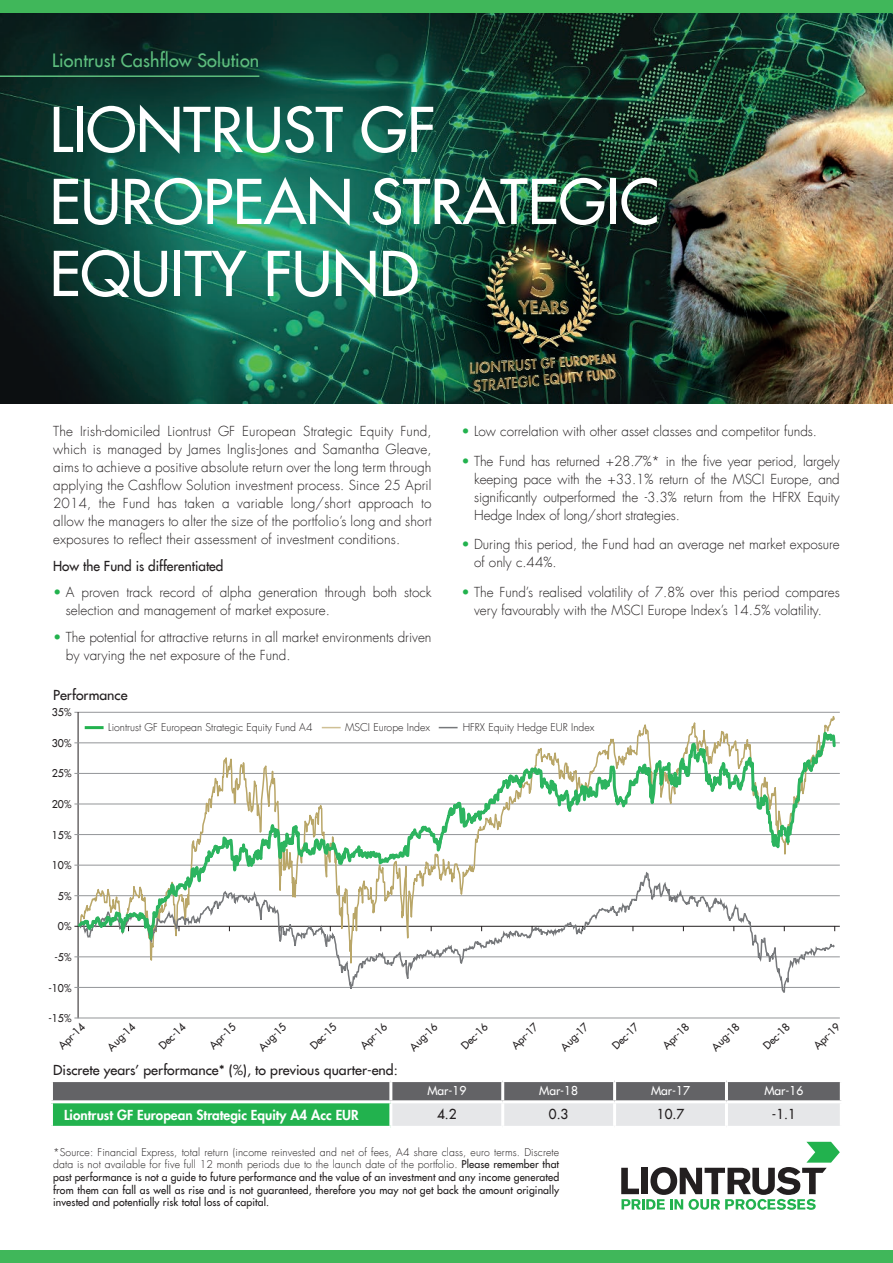
<style>
.page{position:relative;width:893px;height:1263px;background:#fff}
.page>*{position:absolute;margin:0;border:0;box-sizing:border-box;transform-origin:0 0}
.t1{font:60px/72px "Futura LT";color:#fff}
.t2{font:18px "Futura LT";letter-spacing:.01em;color:#5dbe7e}
.t3{font:300 13.5px/18px "Futura LT";color:#231f20}
.t4{font:13.5px "Futura LT";color:#231f20;scale:1.04 1}
.t5{font:800 13.5px "Futura LT";color:#fff}
.t6{font:13.5px "Futura LT";color:#231f20}
.t7{font:12px "Futura LT";color:#fff}
.t8{font:10.5px/12.6px "Futura LT";letter-spacing:.01em;color:#231f20;text-align:justify}
.t9{font:300 10.5px "Futura LT";color:#231f20}
.s1{color:#22b24e}
.s2{font-weight:300}
</style>
<div class="page">
<img style="left:0;top:13px;width:893px;height:391px">
<hr style="left:0;top:75px;width:259px;height:2px;background:#5dbe7e">
<svg style="left:621px;top:1142px;width:219px;height:68px"></svg>
<svg style="left:53px;top:1082px;width:787px;height:44px;background:#7ea18b"></svg>
<hr style="left:389px;top:1082px;width:3px;height:18px;background:#fff">
<hr style="left:501px;top:1082px;width:3px;height:18px;background:#fff">
<hr style="left:613px;top:1082px;width:3px;height:18px;background:#fff">
<hr style="left:725px;top:1082px;width:3px;height:18px;background:#fff">
<hr style="left:50px;top:1100px;width:341px;height:3px;background:#fff">
<hr style="left:391px;top:1100px;width:112px;height:3px;background:#fff">
<hr style="left:389px;top:1103px;width:3px;height:23px;background:#fff">
<hr style="left:503px;top:1100px;width:112px;height:3px;background:#fff">
<hr style="left:501px;top:1103px;width:3px;height:23px;background:#fff">
<hr style="left:615px;top:1100px;width:111px;height:3px;background:#fff">
<hr style="left:613px;top:1103px;width:3px;height:23px;background:#fff">
<hr style="left:726px;top:1100px;width:117px;height:3px;background:#fff">
<hr style="left:725px;top:1103px;width:3px;height:23px;background:#fff">
<hr style="left:74px;top:926px;width:766px;height:1px;background:#231f20">
<hr style="left:74px;top:712px;width:766px;height:1px;background:#939598">
<hr style="left:74px;top:743px;width:766px;height:1px;background:#939598">
<hr style="left:74px;top:773px;width:766px;height:1px;background:#939598">
<hr style="left:74px;top:804px;width:766px;height:1px;background:#939598">
<hr style="left:74px;top:834px;width:766px;height:1px;background:#939598">
<hr style="left:74px;top:865px;width:766px;height:1px;background:#939598">
<hr style="left:74px;top:895px;width:766px;height:1px;background:#939598">
<hr style="left:74px;top:987px;width:766px;height:1px;background:#939598">
<hr style="left:74px;top:1018px;width:766px;height:1px;background:#939598">
<hr style="left:74px;top:956px;width:766px;height:1px;background:#939598">
<svg style="left:77px;top:1008px;width:759px;height:11px"></svg>
<svg style="left:75px;top:711px;width:762px;height:280px"></svg>
<div style="left:0;top:0;width:893px;height:13px;background:#40b75a"></div>
<div style="left:0;top:1250px;width:893px;height:13px;background:#40b75a"></div>
<h2 class="t2" style="left:52px;top:48px;width:209px">Liontrust Cashflow Solution</h2>
<h1 class="t1" style="left:49px;top:93px;width:611px">LIONTRUST GF<br>EUROPEAN STRATEGIC<br>EQUITY FUND</h1>
<p class="t3" style="left:53px;top:423px;width:380px;text-align:justify">The Irish-domiciled Liontrust GF European Strategic Equity Fund, which is managed by James Inglis-Jones and Samantha Gleave, aims to achieve a positive absolute return over the long term through applying the Cashflow Solution investment process. Since 25 April 2014, the Fund has taken a variable long/short approach to allow the managers to alter the size of the portfolio’s long and short exposures to reflect their assessment of investment conditions.</p>
<p class="t6" style="left:53px;top:557px;width:172px">How the Fund is differentiated</p>
<p class="t3" style="left:66px;top:584px;width:367px;text-indent:-13px"><span class="s1">•</span> A proven track record of alpha generation through both stock selection and management of market exposure.</p>
<p class="t3" style="left:66px;top:628px;width:367px;text-indent:-13px"><span class="s1">•</span> The potential for attractive returns in all market environments driven by varying the net exposure of the Fund.</p>
<p class="t4" style="left:53px;top:686px;width:73px">Performance</p>
<p class="t3" style="left:461px;top:423px;width:357px"><span class="s1">•</span> Low correlation with other asset classes and competitor funds.</p>
<p class="t3" style="left:474px;top:452px;width:367px;text-align:justify;text-indent:-13px"><span class="s1">•</span> The Fund has returned +28.7%* in the five year period, largely keeping pace with the +33.1% return of the MSCI Europe, and significantly outperformed the -3.3% return from the HFRX Equity Hedge Index of long/short strategies.</p>
<p class="t3" style="left:474px;top:536px;width:367px;text-indent:-13px"><span class="s1">•</span> During this period, the Fund had an average net market exposure of only c.44%.</p>
<p class="t3" style="left:461px;top:583px;width:380px;text-align:center"><span class="s1">•</span> The Fund’s realised volatility of 7.8% over this period compares very favourably with the MSCI Europe Index’s 14.5% volatility.</p>
<p class="t8" style="left:52px;top:706px;width:21px">35%</p>
<p class="t8" style="left:52px;top:736px;width:21px">30%</p>
<p class="t8" style="left:52px;top:767px;width:21px">25%</p>
<p class="t8" style="left:52px;top:798px;width:21px">20%</p>
<p class="t8" style="left:52px;top:828px;width:21px">15%</p>
<p class="t8" style="left:52px;top:859px;width:21px">10%</p>
<p class="t8" style="left:58px;top:889px;width:15px">5%</p>
<p class="t8" style="left:58px;top:920px;width:15px">0%</p>
<p class="t8" style="left:54px;top:951px;width:18px">-5%</p>
<p class="t8" style="left:48px;top:981px;width:25px">-10%</p>
<p class="t8" style="left:48px;top:1012px;width:25px">-15%</p>
<p class="t8" style="left:56px;top:1043px;width:34px;rotate:-45deg">Apr-14</p>
<p class="t8" style="left:105px;top:1044px;width:36px;rotate:-45deg">Aug-14</p>
<p class="t8" style="left:156px;top:1043px;width:34px;rotate:-45deg">Dec-14</p>
<p class="t8" style="left:207px;top:1043px;width:34px;rotate:-45deg">Apr-15</p>
<p class="t8" style="left:256px;top:1044px;width:36px;rotate:-45deg">Aug-15</p>
<p class="t8" style="left:307px;top:1043px;width:34px;rotate:-45deg">Dec-15</p>
<p class="t8" style="left:358px;top:1043px;width:34px;rotate:-45deg">Apr-16</p>
<p class="t8" style="left:407px;top:1044px;width:36px;rotate:-45deg">Aug-16</p>
<p class="t8" style="left:459px;top:1043px;width:34px;rotate:-45deg">Dec-16</p>
<p class="t8" style="left:509px;top:1043px;width:34px;rotate:-45deg">Apr-17</p>
<p class="t8" style="left:558px;top:1044px;width:36px;rotate:-45deg">Aug-17</p>
<p class="t8" style="left:610px;top:1043px;width:34px;rotate:-45deg">Dec-17</p>
<p class="t8" style="left:660px;top:1043px;width:34px;rotate:-45deg">Apr-18</p>
<p class="t8" style="left:709px;top:1044px;width:36px;rotate:-45deg">Aug-18</p>
<p class="t8" style="left:761px;top:1043px;width:34px;rotate:-45deg">Dec-18</p>
<p class="t8" style="left:811px;top:1043px;width:34px;rotate:-45deg">Apr-19</p>
<p class="t9" style="left:108px;top:721px;width:206px">Liontrust GF European Strategic Equity Fund A4</p>
<p class="t9" style="left:345px;top:721px;width:87px">MSCI Europe Index</p>
<p class="t9" style="left:463px;top:721px;width:133px">HFRX Equity Hedge EUR Index</p>
<p class="t4" style="left:53px;top:1061px;width:333px">Discrete years’ performance* (%), to previous quarter-end:</p>
<p class="t7" style="left:427px;top:1083px;width:40px">Mar-19</p>
<p class="t7" style="left:539px;top:1083px;width:40px">Mar-18</p>
<p class="t7" style="left:651px;top:1083px;width:40px">Mar-17</p>
<p class="t7" style="left:764px;top:1083px;width:40px">Mar-16</p>
<p class="t5" style="left:64px;top:1106px;width:296px">Liontrust GF European Strategic Equity A4 Acc EUR</p>
<p class="t6" style="left:437px;top:1105px;width:21px">4.2</p>
<p class="t6" style="left:549px;top:1105px;width:21px">0.3</p>
<p class="t6" style="left:657px;top:1105px;width:29px">10.7</p>
<p class="t6" style="left:772px;top:1105px;width:25px">-1.1</p>
<p class="t8" style="left:53px;top:1145px;width:508px"><span class="s2">*Source: Financial Express, total return (income reinvested and net of fees, A4 share class, euro terms. Discrete data is not available for five full 12 month periods due to the launch date of the portfolio.</span> Please remember that past performance is not a guide to future performance and the value of an investment and any income generated from them can fall as well as rise and is not guaranteed, therefore you may not get back the amount originally invested and potentially risk total loss of capital.</p>
</div>
